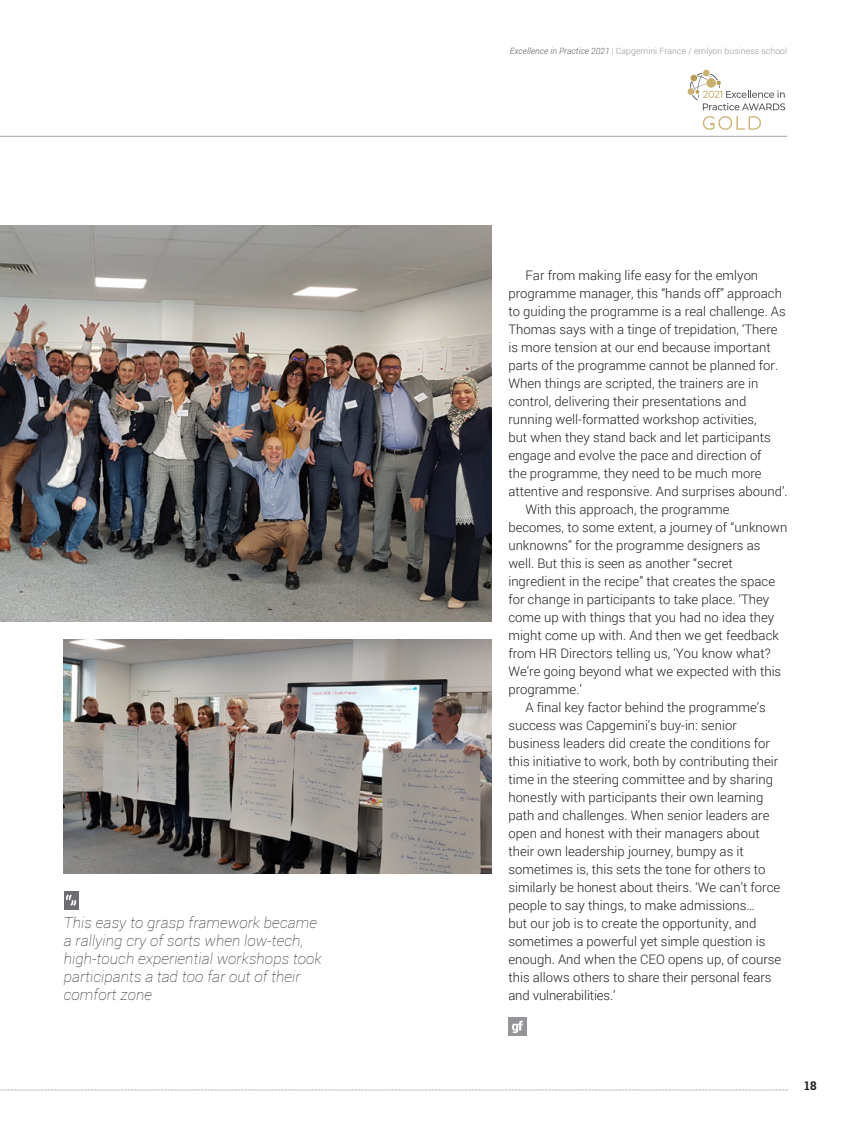
<style>
.page{position:relative;width:851px;height:1127px;background:#fff}
.page>*{position:absolute;margin:0;border:0;box-sizing:border-box;transform-origin:0 0}
.t1{font:italic 100 15px/18px "Roboto";letter-spacing:.01em;color:#231f20}
.t2{font:300 13.2px "Roboto";color:#231f20}
.t3{font:700 12px "Roboto Slab";color:#231f20}
.t4{font:300 8.7px "Roboto";letter-spacing:.01em;color:#939598}
.s1{font-style:italic;color:#57585a}
</style>
<div class="page">
<svg style="left:0;top:1089px;width:787px;height:1px"></svg>
<img style="left:0;top:226px;width:491px;height:396px">
<img style="left:64px;top:640px;width:427px;height:234px">
<hr style="left:0;top:136px;width:786px;height:1px;background:#a8a9ad">
<div style="left:508px;top:1018px;width:18px;height:18px;background:#939598"></div>
<svg style="left:512px;top:1020px;width:11px;height:13px"></svg>
<svg style="left:702px;top:116px;width:58px;height:14px"></svg>
<svg style="left:689px;top:70px;width:96px;height:40px"></svg>
<div style="left:64px;top:891px;width:14px;height:18px;background:#6c6d70"></div>
<svg style="left:66px;top:894px;width:10px;height:11px"></svg>
<p class="t1" style="left:64px;top:913px;width:259px">This easy to grasp framework became a rallying cry of sorts when low-tech, high-touch experiential workshops took participants a tad too far out of their comfort zone</p>
<p class="t4" style="left:509px;top:45px;width:279px"><span class="s1">Excellence in Practice 2021</span> | Capgemini France / emlyon business school</p>
<p class="t2" style="left:525px;top:266px;width:234px">Far from making life easy for the emlyon</p>
<p class="t2" style="left:508px;top:284px;width:275px">programme manager, this “hands off” approach</p>
<p class="t2" style="left:508px;top:302px;width:279px">to guiding the programme is a real challenge. As</p>
<p class="t2" style="left:508px;top:320px;width:271px">Thomas says with a tinge of trepidation, ‘There</p>
<p class="t2" style="left:508px;top:338px;width:264px">is more tension at our end because important</p>
<p class="t2" style="left:508px;top:356px;width:271px">parts of the programme cannot be planned for.</p>
<p class="t2" style="left:508px;top:374px;width:251px">When things are scripted, the trainers are in</p>
<p class="t2" style="left:508px;top:392px;width:239px">control, delivering their presentations and</p>
<p class="t2" style="left:508px;top:410px;width:250px">running well-formatted workshop activities,</p>
<p class="t2" style="left:508px;top:428px;width:264px">but when they stand back and let participants</p>
<p class="t2" style="left:508px;top:446px;width:255px">engage and evolve the pace and direction of</p>
<p class="t2" style="left:508px;top:464px;width:255px">the programme, they need to be much more</p>
<p class="t2" style="left:508px;top:482px;width:280px">attentive and responsive. And surprises abound’.</p>
<p class="t2" style="left:525px;top:500px;width:205px">With this approach, the programme</p>
<p class="t2" style="left:508px;top:518px;width:280px">becomes, to some extent, a journey of “unknown</p>
<p class="t2" style="left:508px;top:536px;width:253px">unknowns” for the programme designers as</p>
<p class="t2" style="left:508px;top:554px;width:226px">well. But this is seen as another “secret</p>
<p class="t2" style="left:508px;top:572px;width:268px">ingredient in the recipe” that creates the space</p>
<p class="t2" style="left:508px;top:590px;width:262px">for change in participants to take place. ‘They</p>
<p class="t2" style="left:508px;top:608px;width:267px">come up with things that you had no idea they</p>
<p class="t2" style="left:508px;top:626px;width:272px">might come up with. And then we get feedback</p>
<p class="t2" style="left:508px;top:644px;width:264px">from HR Directors telling us, ‘You know what?</p>
<p class="t2" style="left:508px;top:662px;width:274px">We’re going beyond what we expected with this</p>
<p class="t2" style="left:508px;top:680px;width:75px">programme.’</p>
<p class="t2" style="left:525px;top:698px;width:242px">A final key factor behind the programme’s</p>
<p class="t2" style="left:508px;top:716px;width:230px">success was Capgemini’s buy-in: senior</p>
<p class="t2" style="left:508px;top:734px;width:263px">business leaders did create the conditions for</p>
<p class="t2" style="left:508px;top:752px;width:271px">this initiative to work, both by contributing their</p>
<p class="t2" style="left:508px;top:770px;width:266px">time in the steering committee and by sharing</p>
<p class="t2" style="left:508px;top:788px;width:256px">honestly with participants their own learning</p>
<p class="t2" style="left:508px;top:806px;width:262px">path and challenges. When senior leaders are</p>
<p class="t2" style="left:508px;top:824px;width:253px">open and honest with their managers about</p>
<p class="t2" style="left:508px;top:842px;width:237px">their own leadership journey, bumpy as it</p>
<p class="t2" style="left:508px;top:860px;width:259px">sometimes is, this sets the tone for others to</p>
<p class="t2" style="left:508px;top:878px;width:273px">similarly be honest about theirs. ‘We can’t force</p>
<p class="t2" style="left:508px;top:896px;width:248px">people to say things, to make admissions…</p>
<p class="t2" style="left:508px;top:914px;width:249px">but our job is to create the opportunity, and</p>
<p class="t2" style="left:508px;top:932px;width:258px">sometimes a powerful yet simple question is</p>
<p class="t2" style="left:508px;top:950px;width:274px">enough. And when the CEO opens up, of course</p>
<p class="t2" style="left:508px;top:968px;width:264px">this allows others to share their personal fears</p>
<p class="t2" style="left:508px;top:986px;width:109px">and vulnerabilities.’</p>
<p class="t3" style="left:804px;top:1077px;width:14px">18</p>
</div>
